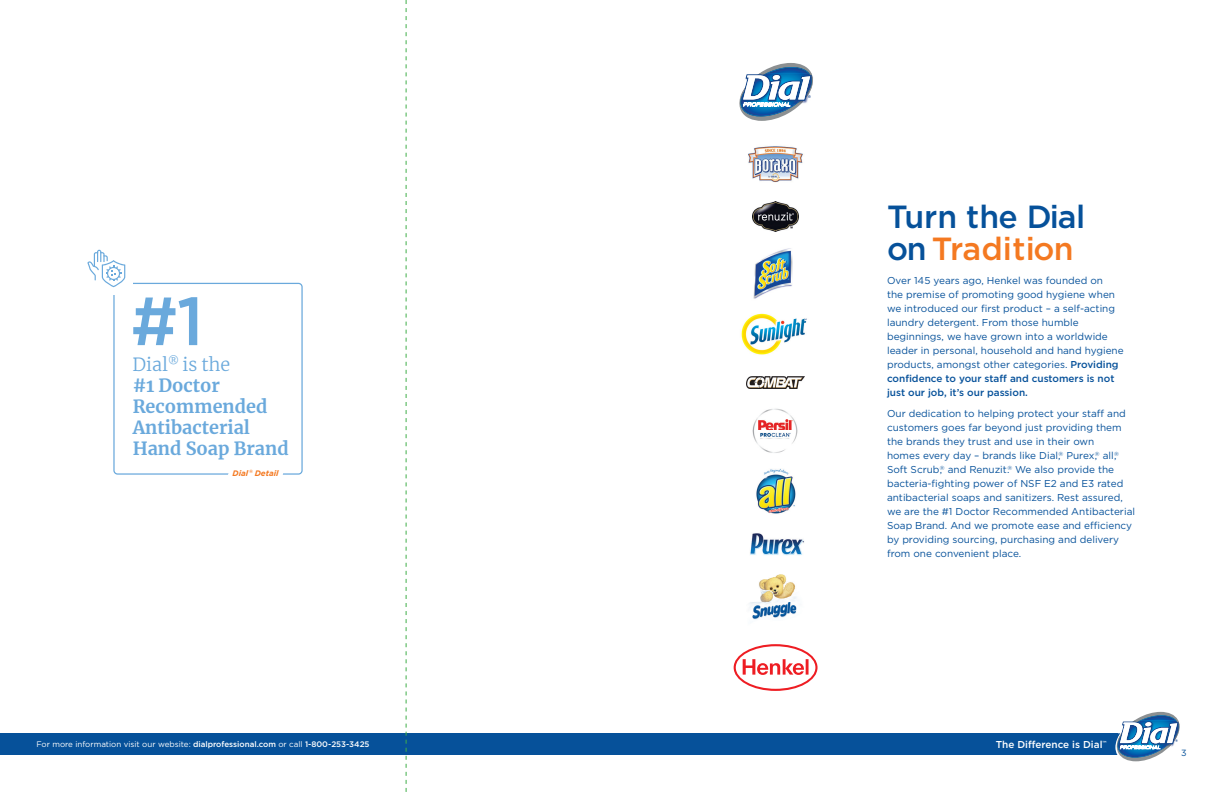
<style>
.page{position:relative;width:1224px;height:792px;background:#fff}
.page>*{position:absolute;margin:0;border:0;box-sizing:border-box;transform-origin:0 0}
.t1{font:500 68px "Gotham";color:#6aa9dc}
.t2{font:500 32px/32px "Gotham";letter-spacing:-.02em;color:#06519a}
.t3{font:700 18px/21px "Merriweather";color:#6aa9dc}
.t4{font:10px/14px "Gotham";color:#06519a}
.t5{font:500 10px "Gotham";color:#fff}
.t6{font:9px "Gotham";color:#06519a}
.t7{font:8px "Gotham";color:#fff}
.t8{font:italic 700 8px "Gotham";color:#f47921}
.s1{font-weight:300}
.s2{font-weight:500}
.s3{color:#f47921}
</style>
<div class="page">
<div style="left:612px;top:734px;width:532px;height:21px;background:#06519a"></div>
<div style="left:0;top:734px;width:612px;height:21px;background:#06519a"></div>
<svg style="left:1115px;top:712px;width:65px;height:50px"></svg>
<svg style="left:739px;top:63px;width:74px;height:58px"></svg>
<img style="left:753px;top:202px;width:46px;height:30px">
<img style="left:747px;top:376px;width:58px;height:12px">
<img style="left:752px;top:408px;width:46px;height:45px">
<img style="left:749px;top:574px;width:48px;height:46px">
<svg style="left:734px;top:644px;width:84px;height:47px"></svg>
<img style="left:748px;top:146px;width:55px;height:36px">
<img style="left:756px;top:469px;width:40px;height:45px">
<img style="left:750px;top:533px;width:54px;height:23px">
<img style="left:741px;top:313px;width:66px;height:42px">
<img style="left:753px;top:248px;width:40px;height:51px">
<svg style="left:406px;top:0;width:1px;height:792px"></svg>
<div style="left:113px;top:283px;width:190px;height:192px;border:1px solid #6aa9dc;border-radius:4px"></div>
<svg style="left:227px;top:473px;width:57px;height:2px"></svg>
<div style="left:104px;top:263px;width:29px;height:31px;background:#fff"></div>
<svg style="left:87px;top:250px;width:38px;height:37px"></svg>
<h1 class="t1" style="left:131px;top:282px;width:75px">#1</h1>
<h3 class="t3" style="left:133px;top:354px;width:157px"><span class="s1">Dial</span><sup>®</sup> <span class="s1">is the<br></span>#1 Doctor<br>Recommended<br>Antibacterial<br>Hand Soap Brand</h3>
<p class="t8" style="left:233px;top:469px;width:47px">Dial <sup>®</sup> Detail</p>
<p class="t7" style="left:37px;top:740px;width:335px">For more information visit our website: <span class="s2">dialprofessional.com</span> or call <span class="s2">1-800-253-3425</span></p>
<h2 class="t2" style="left:887px;top:200px;width:200px">Turn the Dial on <span class="s3">Tradition</span></h2>
<p class="t4" style="left:887px;top:274px;width:238px">Over 145 years ago, Henkel was founded on<br>the premise of promoting good hygiene when we introduced our first product – a self-acting laundry detergent. From those humble beginnings, we have grown into a worldwide leader in personal, household and hand hygiene products, amongst other categories. <span class="s2">Providing confidence to your staff and customers is not just our job, it’s our passion.</span></p>
<p class="t4" style="left:887px;top:407px;width:250px">Our dedication to helping protect your staff and customers goes far beyond just providing them the brands they trust and use in their own<br>homes every day – brands like Dial,<sup>®</sup> Purex,<sup>®</sup> all,<sup>® </sup>Soft Scrub,<sup>®</sup> and Renuzit.<sup>®</sup> We also provide the bacteria-fighting power of NSF E2 and E3 rated antibacterial soaps and sanitizers. Rest assured, we are the #1 Doctor Recommended Antibacterial Soap Brand. And we promote ease and efficiency by providing sourcing, purchasing and delivery from one convenient place.</p>
<p class="t5" style="left:996px;top:739px;width:112px">The Difference is Dial<sup>™</sup></p>
<p class="t6" style="left:1181px;top:748px;width:7px">3</p>
</div>
